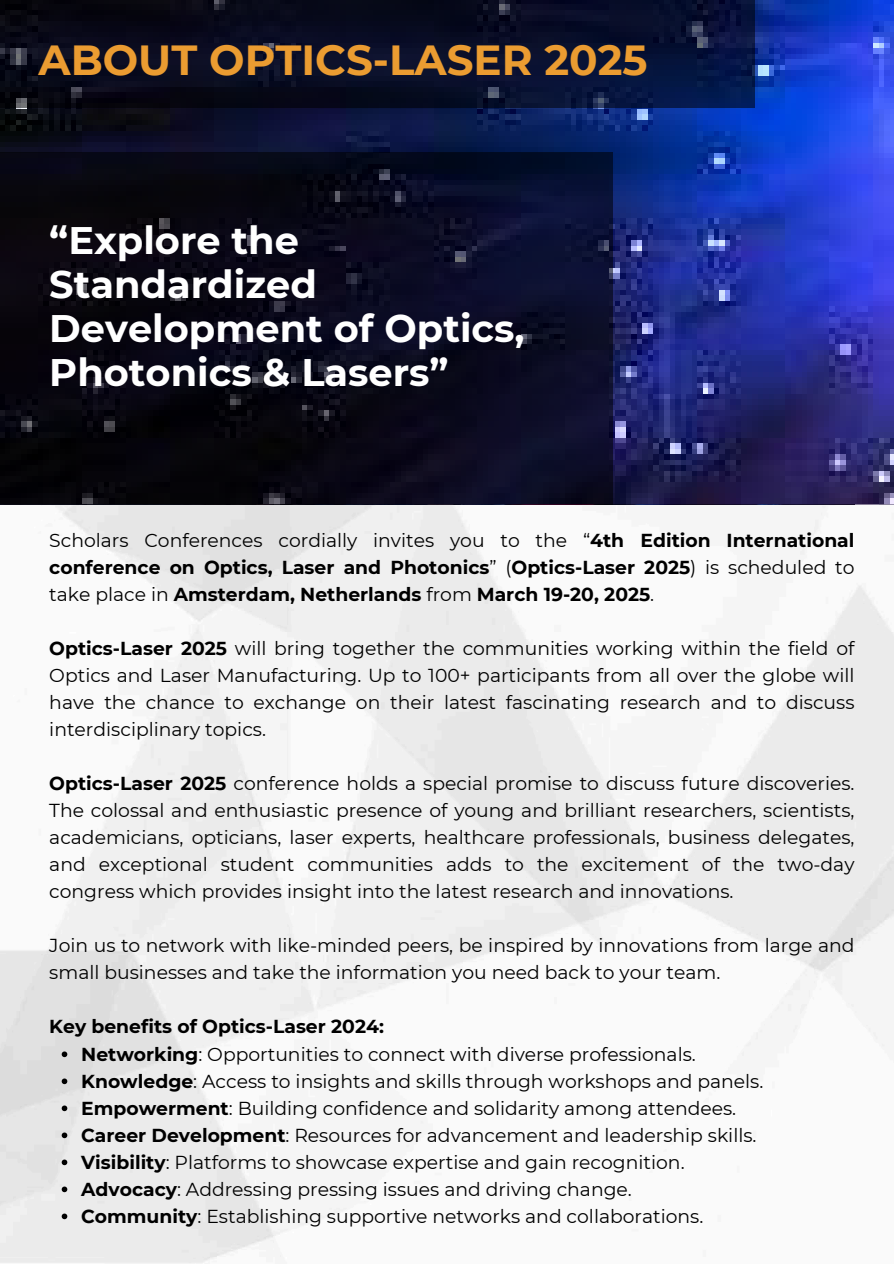
<style>
.page{position:relative;width:894px;height:1264px;background:#fff}
.page>*{position:absolute;margin:0;border:0;box-sizing:border-box;transform-origin:0 0}
.t1{font:700 42px "Montserrat";color:#eb9c31}
.t2{font:700 38.25px/43.8px "Montserrat";color:#fff}
.t3{font:18.75px/27px "Montserrat";color:#000;text-align:justify}
.t4{font:700 18.75px/27px "Montserrat";color:#000;text-align:justify}
.s1{font-weight:400}
.s2{font-weight:700}
</style>
<div class="page">
<img style="left:0;top:504px;width:893px;height:759px">
<img style="left:0;top:0;width:893px;height:504px">
<svg style="left:0;top:0;width:754px;height:107px"></svg>
<svg style="left:0;top:152px;width:612px;height:352px"></svg>
<svg style="left:62px;top:1051px;width:5px;height:6px"></svg>
<svg style="left:62px;top:1078px;width:5px;height:6px"></svg>
<svg style="left:62px;top:1105px;width:5px;height:6px"></svg>
<svg style="left:62px;top:1132px;width:5px;height:6px"></svg>
<svg style="left:62px;top:1159px;width:5px;height:6px"></svg>
<svg style="left:62px;top:1186px;width:5px;height:6px"></svg>
<svg style="left:62px;top:1213px;width:5px;height:6px"></svg>
<h1 class="t1" style="left:38px;top:35px;width:610px">ABOUT OPTICS-LASER 2025</h1>
<h2 class="t2" style="left:49px;top:219px;width:476px">“Explore the<br>Standardized<br>Development of Optics,<br>Photonics &amp; Lasers”</h2>
<p class="t4" style="left:49px;top:527px;width:806px"><span class="s1">Scholars Conferences cordially invites you to the “</span>4th Edition International conference on Optics, Laser and Photonics<span class="s1">” (</span>Optics-Laser 2025<span class="s1">) is scheduled to take place in</span> Amsterdam, Netherlands <span class="s1">from</span> March 19-20, 2025<span class="s1">.</span></p>
<p class="t3" style="left:49px;top:635px;width:806px"><span class="s2">Optics-Laser 2025</span> will bring together the communities working within the field of Optics and Laser Manufacturing. Up to 100+ participants from all over the globe will have the chance to exchange on their latest fascinating research and to discuss interdisciplinary topics.</p>
<p class="t3" style="left:49px;top:770px;width:806px"><span class="s2">Optics-Laser 2025</span> conference holds a special promise to discuss future discoveries.<br>The colossal and enthusiastic presence of young and brilliant researchers, scientists, academicians, opticians, laser experts, healthcare professionals, business delegates, and exceptional student communities adds to the excitement of the two-day congress which provides insight into the latest research and innovations.</p>
<p class="t3" style="left:49px;top:932px;width:806px">Join us to network with like-minded peers, be inspired by innovations from large and small businesses and take the information you need back to your team.</p>
<p class="t3" style="left:81px;top:1013px;width:683px;text-align:left;text-indent:-32px"><span class="s2">Key benefits of Optics-Laser 2024:<br>Networking</span>: Opportunities to connect with diverse professionals.<br><span class="s2">Knowledge</span>: Access to insights and skills through workshops and panels.<br><span class="s2">Empowerment</span>: Building confidence and solidarity among attendees.<br><span class="s2">Career Development</span>: Resources for advancement and leadership skills.<br><span class="s2">Visibility</span>: Platforms to showcase expertise and gain recognition.<br><span class="s2">Advocacy</span>: Addressing pressing issues and driving change.<br><span class="s2">Community</span>: Establishing supportive networks and collaborations.</p>
</div>
